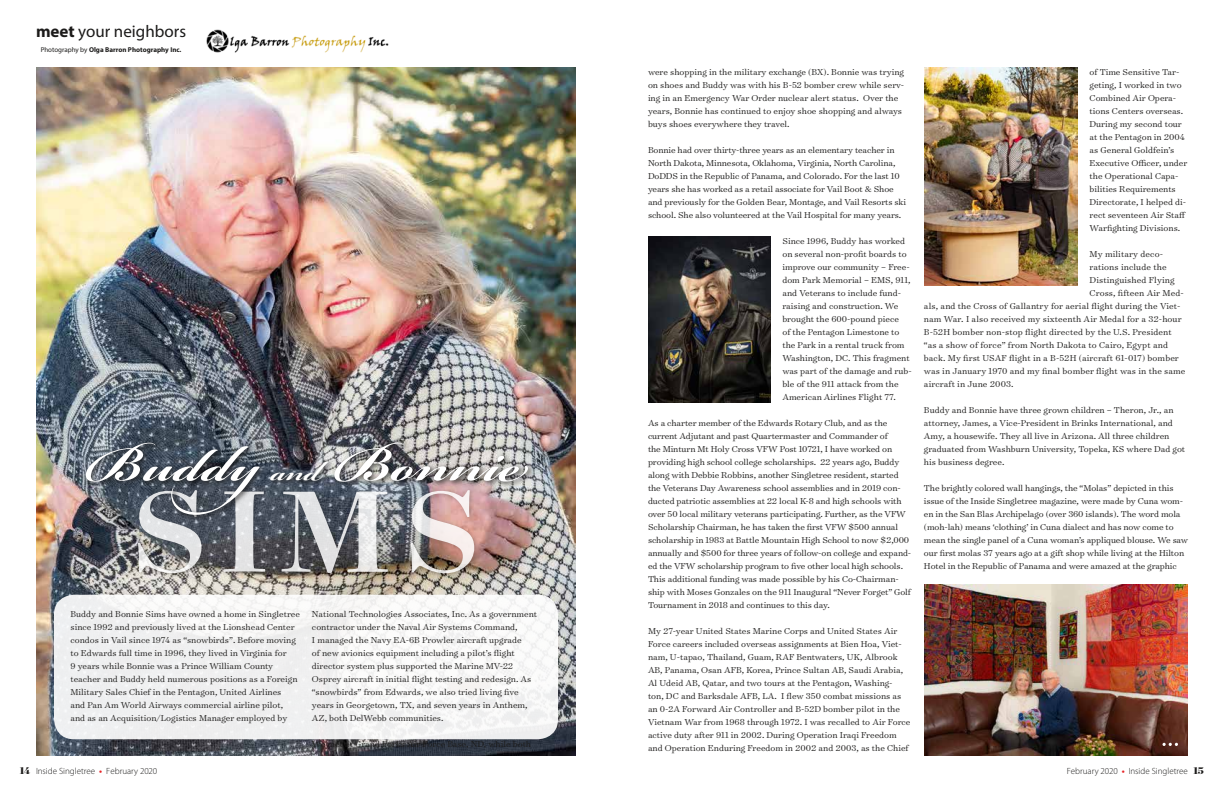
<style>
.page{position:relative;width:1224px;height:792px;background:#fff}
.page>*{position:absolute;margin:0;border:0;box-sizing:border-box;transform-origin:0 0}
.t1{font:500 131.7px "Surveyor Display";color:#fff}
.t2{font:700 78.1px "Bickham Script Pro";color:#fff}
.t3{font:17px "Myriad Pro";color:#1c1b1a}
.t4{font:300 9.8px/13px "Surveyor Text";color:#1c1b1a}
.t5{font:300 9px "Myriad Pro";color:#1c1b1a}
.t6{font:700 7px "Myriad Pro";color:#1c1b1a}
.s1{font-weight:700}
.s2{font-weight:400}
.s3{font-size:41.8px}
.s4{font-family:"Surveyor Display";font-weight:700;font-size:11px}
.s5{font-weight:700;color:#e72528}
</style>
<div class="page">
<img style="left:924px;top:585px;width:264px;height:171px">
<svg style="left:1163px;top:743px;width:15px;height:3px"></svg>
<img style="left:36px;top:68px;width:540px;height:688px">
<img style="left:648px;top:237px;width:122px;height:165px">
<img style="left:924px;top:68px;width:154px;height:218px">
<div style="left:54px;top:595px;width:504px;height:144px;background:#f1f1f2;border-radius:20px"></div>
<div style="left:136px;top:488px;width:344px;height:91px;background:#1c1b1a;opacity:.3"></div>
<div style="left:82px;top:439px;width:453px;height:83px;background:#1c1b1a;opacity:.65"></div>
<img style="left:206px;top:29px;width:183px;height:24px">
<h3 class="t3" style="left:36px;top:21px;width:152px"><span class="s1">meet</span> your neighbors</h3>
<p class="t6" style="left:41px;top:45px;width:142px"><span class="s2">Photography by</span> Olga Barron Photography Inc.</p>
<h2 class="t2" style="left:87px;top:407px;width:440px">Buddy<span class="s3">and</span> Bonnie</h2>
<h1 class="t1" style="left:130px;top:451px;width:352px">SIMS</h1>
<p class="t4" style="left:70px;top:607px;width:231px">Buddy and Bonnie Sims have owned a home in Singletree since 1992 and previously lived at the Lionshead Center condos in Vail since 1974 as “snowbirds”. Before moving to Edwards full time in 1996, they lived in Virginia for<br>9 years while Bonnie was a Prince William County teacher and Buddy held numerous positions as a Foreign Military Sales Chief in the Pentagon, United Airlines<br>and Pan Am World Airways commercial airline pilot, and as an Acquisition/Logistics Manager employed by</p>
<p class="t4" style="left:312px;top:607px;width:227px">National Technologies Associates, Inc. As a government contractor under the Naval Air Systems Command,<br>I managed the Navy EA-6B Prowler aircraft upgrade<br>of new avionics equipment including a pilot’s flight director system plus supported the Marine MV-22<br>Osprey aircraft in initial flight testing and redesign. As “snowbirds” from Edwards, we also tried living five years in Georgetown, TX, and seven years in Anthem, AZ, both DelWebb communities.</p>
<p class="t4" style="left:312px;top:737px;width:221px">We met at Grand Forks Air Force Base, ND, while both</p>
<p class="t4" style="left:648px;top:66px;width:258px">were shopping in the military exchange (BX). Bonnie was trying on shoes and Buddy was with his B-52 bomber crew while serv&shy;ing in an Emergency War Order nuclear alert status. Over the years, Bonnie has continued to enjoy shoe shopping and always buys shoes everywhere they travel.</p>
<p class="t4" style="left:648px;top:144px;width:260px">Bonnie had over thirty-three years as an elementary teacher in North Dakota, Minnesota, Oklahoma, Virginia, North Carolina, DoDDS in the Republic of Panama, and Colorado. For the last 10 years she has worked as a retail associate for Vail Boot &amp; Shoe and previously for the Golden Bear, Montage, and Vail Resorts ski school. She also volunteered at the Vail Hospital for many years.</p>
<p class="t4" style="left:782px;top:235px;width:131px">Since 1996, Buddy has worked on several non-profit boards to improve our community – Free&shy;dom Park Memorial – EMS, 911, and Veterans to include fund&shy;raising and construction. We brought the 600-pound piece<br>of the Pentagon Limestone to the Park in a rental truck from<br>Washington, DC. This fragment was part of the damage and rub&shy;ble of the 911 attack from the<br>American Airlines Flight 77.</p>
<p class="t4" style="left:648px;top:417px;width:265px">As a charter member of the Edwards Rotary Club, and as the current Adjutant and past Quartermaster and Commander of<br>the Minturn Mt Holy Cross VFW Post 10721, I have worked on providing high school college scholarships. 22 years ago, Buddy along with Debbie Robbins, another Singletree resident, started the Veterans Day Awareness school assemblies and in 2019 con&shy;ducted patriotic assemblies at 22 local K-8 and high schools with over 50 local military veterans participating. Further, as the VFW Scholarship Chairman, he has taken the first VFW $500 annual scholarship in 1983 at Battle Mountain High School to now $2,000 annually and $500 for three years of follow-on college and expand&shy;ed the VFW scholarship program to five other local high schools.<br>This additional funding was made possible by his Co-Chairman&shy;ship with Moses Gonzales on the 911 Inaugural “Never Forget” Golf Tournament in 2018 and continues to this day.</p>
<p class="t4" style="left:648px;top:624px;width:264px">My 27-year United States Marine Corps and United States Air Force careers included overseas assignments at Bien Hoa, Viet&shy;nam, U-tapao, Thailand, Guam, RAF Bentwaters, UK, Albrook AB, Panama, Osan AFB, Korea, Prince Sultan AB, Saudi Arabia, Al Udeid AB, Qatar, and two tours at the Pentagon, Washing&shy;ton, DC and Barksdale AFB, LA. I flew 350 combat missions as an 0-2A Forward Air Controller and B-52D bomber pilot in the Vietnam War from 1968 through 1972. I was recalled to Air Force active duty after 911 in 2002. During Operation Iraqi Freedom and Operation Enduring Freedom in 2002 and 2003, as the Chief</p>
<p class="t4" style="left:1090px;top:66px;width:99px">of Time Sensitive Tar&shy;geting, I worked in two<br>Combined Air Opera&shy;tions Centers overseas.<br>During my second tour at the Pentagon in 2004 as General Goldfein’s<br>Executive Officer, under the Operational Capa&shy;bilities Requirements<br>Directorate, I helped di&shy;rect seventeen Air Staff<br>Warfighting Divisions.</p>
<p class="t4" style="left:1090px;top:248px;width:75px">My military deco-</p>
<p class="t4" style="left:1090px;top:261px;width:79px">rations include the</p>
<p class="t4" style="left:1090px;top:274px;width:87px">Distinguished Flying</p>
<p class="t4" style="left:1090px;top:287px;width:96px">Cross, fifteen Air Med-</p>
<p class="t4" style="left:924px;top:300px;width:258px">als, and the Cross of Gallantry for aerial flight during the Viet-</p>
<p class="t4" style="left:924px;top:313px;width:259px">nam War. I also received my sixteenth Air Medal for a 32-hour</p>
<p class="t4" style="left:924px;top:326px;width:249px">B-52H bomber non-stop flight directed by the U.S. President</p>
<p class="t4" style="left:924px;top:339px;width:246px">“as a show of force” from North Dakota to Cairo, Egypt and</p>
<p class="t4" style="left:924px;top:352px;width:256px">back. My first USAF flight in a B-52H (aircraft 61-017) bomber</p>
<p class="t4" style="left:924px;top:365px;width:263px">was in January 1970 and my final bomber flight was in the same</p>
<p class="t4" style="left:924px;top:378px;width:91px">aircraft in June 2003.</p>
<p class="t4" style="left:924px;top:404px;width:263px">Buddy and Bonnie have three grown children – Theron, Jr., an attorney, James, a Vice-President in Brinks International, and Amy, a housewife. They all live in Arizona. All three children graduated from Washburn University, Topeka, KS where Dad got his business degree.</p>
<p class="t4" style="left:924px;top:482px;width:266px">The brightly colored wall hangings, the “Molas” depicted in this issue of the Inside Singletree magazine, were made by Cuna wom&shy;en in the San Blas Archipelago (over 360 islands). The word mola (moh-lah) means ‘clothing’ in Cuna dialect and has now come to mean the single panel of a Cuna woman’s appliqued blouse. We saw our first molas 37 years ago at a gift shop while living at the Hilton Hotel in the Republic of Panama and were amazed at the graphic</p>
<p class="t5" style="left:20px;top:765px;width:139px"><span class="s4">14</span> Inside Singletree <span class="s5">•</span> February 2020</p>
<p class="t5" style="left:1067px;top:765px;width:139px">February 2020 <span class="s5">•</span> Inside Singletree <span class="s4">15</span></p>
</div>
